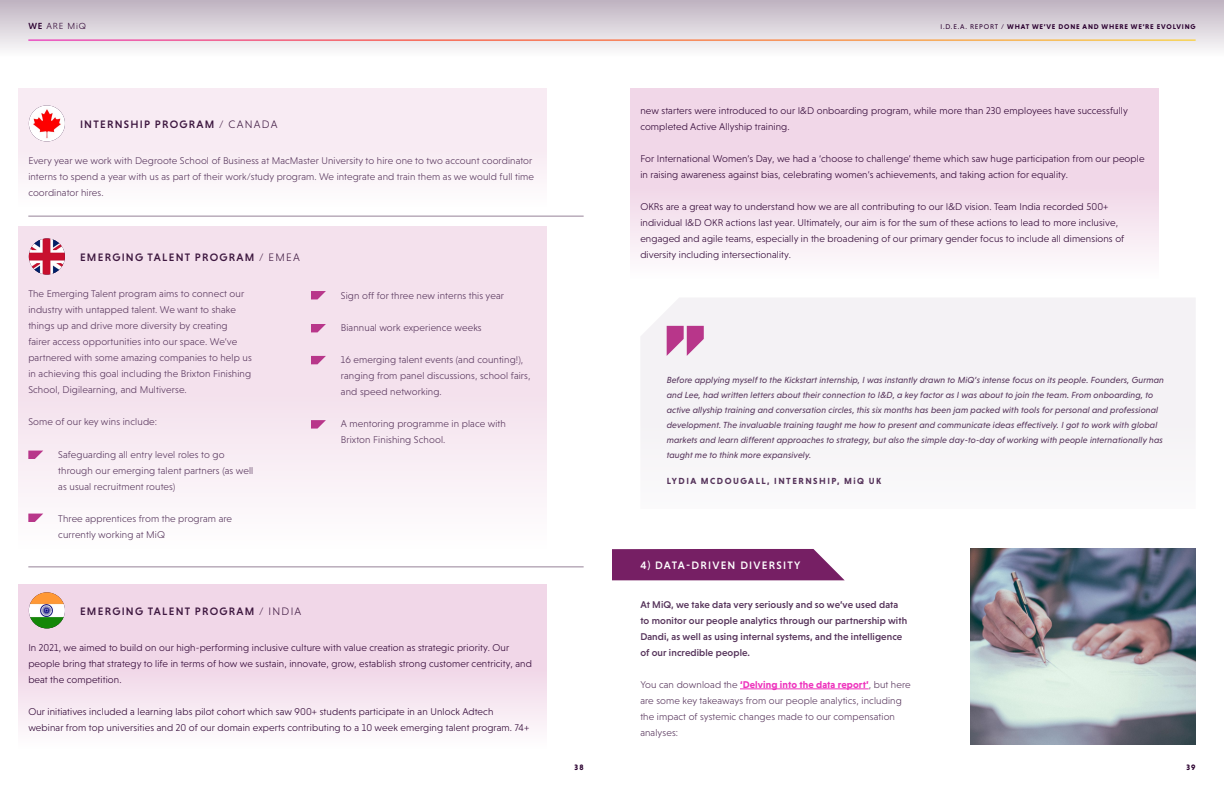
<style>
.page{position:relative;width:1224px;height:792px;background:#fff}
.page>*{position:absolute;margin:0;border:0;box-sizing:border-box;transform-origin:0 0}
.t1{font:500 11px "Niveau Grotesk";letter-spacing:.115em;color:#3d173f}
.t2{font:500 11px "Niveau Grotesk";letter-spacing:.115em;color:#fff}
.t3{font:300 10px/16px "Niveau Grotesk";letter-spacing:.01em;color:#55335a}
.t4{font:300 10px/16px "Niveau Grotesk";letter-spacing:.01em;color:#2b0030}
.t5{font:500 10px/16px "Niveau Grotesk";letter-spacing:.01em;color:#55335a}
.t6{font:italic 9px/15px "Niveau Grotesk";letter-spacing:.01em;color:#55335a}
.t7{font:700 9px "Niveau Grotesk";letter-spacing:.165em;color:#55335a}
.t8{font:300 9px "Niveau Grotesk";letter-spacing:.1em;color:#2b0030}
.t9{font:700 8px "Niveau Grotesk";color:#2b0030}
.t10{font:700 7px "Niveau Grotesk";letter-spacing:.115em;color:#2b0030}
.s1{font-weight:500}
.s2{font-weight:400}
.s3{font-weight:300}
.s4{font-weight:700;color:#ee33bd}
</style>
<div class="page">
<div style="left:18px;top:88px;width:529px;height:119px;background:linear-gradient(to right,#f9f0f6,#f9eff5)"></div>
<div style="left:18px;top:227px;width:529px;height:322px;background:linear-gradient(to bottom,#f1dae9,#fbf6f9)"></div>
<div style="left:18px;top:584px;width:529px;height:164px;background:linear-gradient(to bottom,#edcde2,#faf3f8)"></div>
<div style="left:630px;top:88px;width:529px;height:191px;background:linear-gradient(to bottom,#eecde2,#faf3f8)"></div>
<div style="left:0;top:0;width:1224px;height:57px;background:linear-gradient(to bottom,#bfb2c0,#fdfefd)"></div>
<hr style="left:28px;top:40px;width:1168px;height:1px;background:#fff">
<img style="left:29px;top:105px;width:36px;height:37px;border-radius:18px">
<img style="left:29px;top:592px;width:36px;height:36px;border-radius:18px">
<img style="left:29px;top:238px;width:36px;height:37px;border-radius:18px">
<svg style="left:28px;top:451px;width:15px;height:8px"></svg>
<svg style="left:311px;top:291px;width:15px;height:8px"></svg>
<svg style="left:311px;top:356px;width:15px;height:8px"></svg>
<svg style="left:311px;top:420px;width:15px;height:9px"></svg>
<svg style="left:28px;top:514px;width:15px;height:8px"></svg>
<svg style="left:311px;top:324px;width:15px;height:8px"></svg>
<hr style="left:28px;top:216px;width:556px;height:1px;background:#2b0030">
<hr style="left:28px;top:567px;width:556px;height:1px;background:#2b0030">
<hr style="left:740px;top:689px;width:129px;height:1px;background:#ee33bd">
<div style="left:641px;top:298px;width:554px;height:151px;background:#f4f2f5"></div>
<svg style="left:667px;top:326px;width:37px;height:30px"></svg>
<svg style="left:612px;top:549px;width:233px;height:31px;background:#7f2e6e"></svg>
<img style="left:970px;top:549px;width:226px;height:196px">
<p class="t8" style="left:28px;top:21px;width:59px"><span class="s1">WE</span> ARE MiQ</p>
<p class="t10" style="left:940px;top:22px;width:257px"><span class="s2">I.D.E.A. REPORT /</span> WHAT WE’VE DONE AND WHERE WE’RE EVOLVING</p>
<p class="t1" style="left:80px;top:118px;width:199px">INTERNSHIP PROGRAM <span class="s3">/ CANADA</span></p>
<p class="t3" style="left:28px;top:153px;width:507px">Every year we work with Degroote School of Business at MacMaster University to hire one to two account coordinator interns to spend a year with us as part of their work/study program. We integrate and train them as we would full time coordinator hires.</p>
<p class="t1" style="left:80px;top:251px;width:221px">EMERGING TALENT PROGRAM <span class="s3">/ EMEA</span></p>
<p class="t3" style="left:28px;top:286px;width:225px">The Emerging Talent program aims to connect our industry with untapped talent. We want to shake things up and drive more diversity by creating fairer access opportunities into our space. We’ve partnered with some amazing companies to help us in achieving this goal including the Brixton Finishing School, Digilearning, and Multiverse.</p>
<p class="t3" style="left:28px;top:414px;width:130px">Some of our key wins include:</p>
<p class="t3" style="left:58px;top:446px;width:197px">Safeguarding all entry level roles to go through our emerging talent partners (as well as usual recruitment routes)</p>
<p class="t3" style="left:58px;top:510px;width:175px">Three apprentices from the program are currently working at MiQ</p>
<p class="t1" style="left:80px;top:604px;width:223px">EMERGING TALENT PROGRAM <span class="s3">/ INDIA</span></p>
<p class="t3" style="left:341px;top:288px;width:165px">Sign off for three new interns this year</p>
<p class="t3" style="left:341px;top:320px;width:142px">Biannual work experience weeks</p>
<p class="t3" style="left:341px;top:352px;width:191px">16 emerging talent events (and counting!), ranging from panel discussions, school fairs, and speed networking.</p>
<p class="t3" style="left:341px;top:416px;width:167px">A mentoring programme in place with<br>Brixton Finishing School.</p>
<p class="t4" style="left:28px;top:640px;width:505px">In 2021, we aimed to build on our high-performing inclusive culture with value creation as strategic priority. Our people bring that strategy to life in terms of how we sustain, innovate, grow, establish strong customer centricity, and beat the competition.</p>
<p class="t4" style="left:28px;top:704px;width:502px">Our initiatives included a learning labs pilot cohort which saw 900+ students participate in an Unlock Adtech webinar from top universities and 20 of our domain experts contributing to a 10 week emerging talent program. 74+</p>
<p class="t4" style="left:640px;top:102px;width:489px">new starters were introduced to our I&amp;D onboarding program, while more than 230 employees have successfully completed Active Allyship training.</p>
<p class="t4" style="left:640px;top:150px;width:506px">For International Women’s Day, we had a ‘choose to challenge’ theme which saw huge participation from our people in raising awareness against bias, celebrating women’s achievements, and taking action for equality.</p>
<p class="t4" style="left:640px;top:198px;width:485px">OKRs are a great way to understand how we are all contributing to our I&amp;D vision. Team India recorded 500+ individual I&amp;D OKR actions last year. Ultimately, our aim is for the sum of these actions to lead to more inclusive, engaged and agile teams, especially in the broadening of our primary gender focus to include all dimensions of diversity including intersectionality.</p>
<p class="t6" style="left:667px;top:372px;width:499px">Before applying myself to the Kickstart internship, I was instantly drawn to MiQ’s intense focus on its people. Founders, Gurman and Lee, had written letters about their connection to I&amp;D, a key factor as I was about to join the team. From onboarding, to active allyship training and conversation circles, this six months has been jam packed with tools for personal and professional development. The invaluable training taught me how to present and communicate ideas effectively. I got to work with global markets and learn different approaches to strategy, but also the simple day-to-day of working with people internationally has taught me to think more expansively.</p>
<p class="t7" style="left:667px;top:476px;width:216px">LYDIA MCDOUGALL, INTERNSHIP, MiQ UK</p>
<p class="t2" style="left:640px;top:559px;width:162px">4) DATA-DRIVEN DIVERSITY</p>
<p class="t5" style="left:640px;top:596px;width:268px">At MiQ, we take data very seriously and so we’ve used data to monitor our people analytics through our partnership with Dandi, as well as using internal systems, and the intelligence of our incredible people.</p>
<p class="t3" style="left:640px;top:676px;width:272px">You can download the <span class="s4">‘Delving into the data report’</span>, but here are some key takeaways from our people analytics, including the impact of systemic changes made to our compensation analyses:</p>
<p class="t9" style="left:575px;top:763px;width:11px">38</p>
<p class="t9" style="left:1186px;top:763px;width:11px">39</p>
</div>
